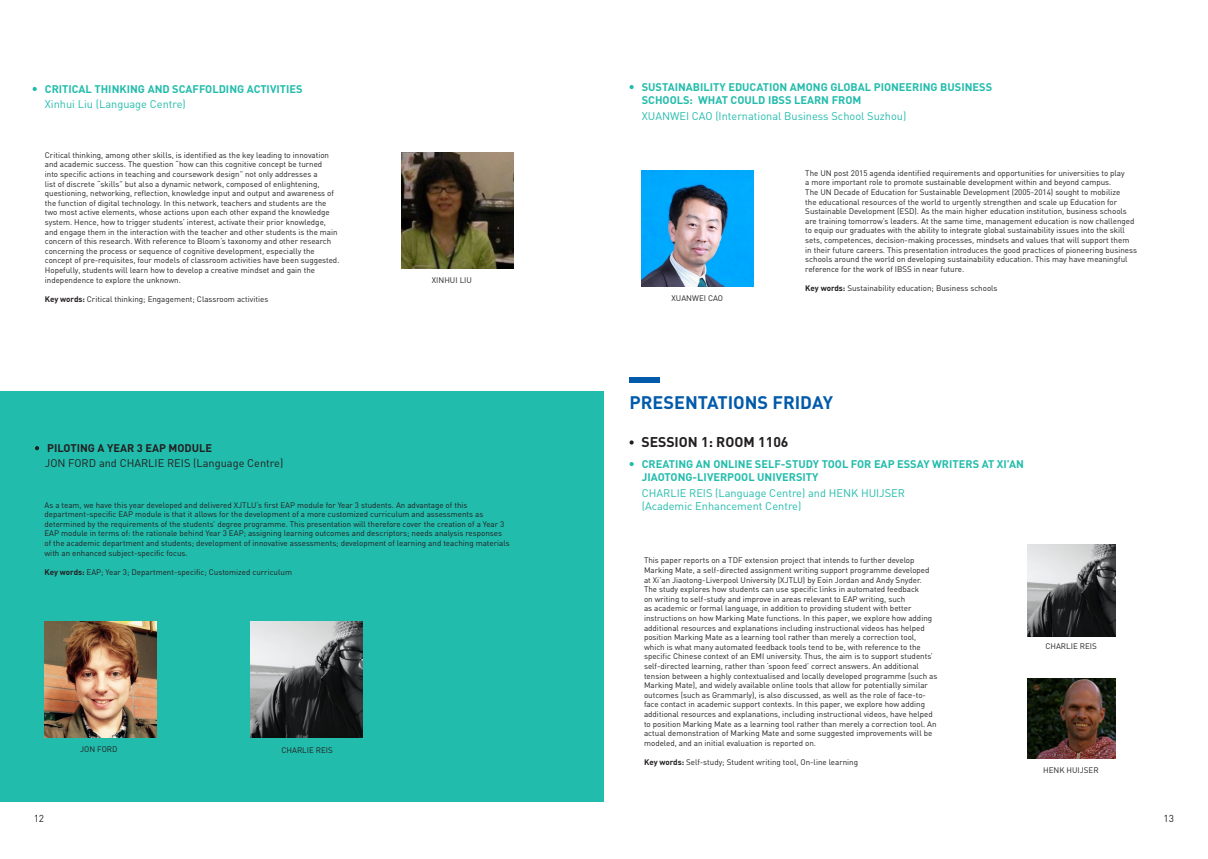
<style>
.page{position:relative;width:1208px;height:859px;background:#fff}
.page>*{position:absolute;margin:0;border:0;box-sizing:border-box;transform-origin:0 0}
.t1{font:700 18px "DIN";color:#015aaa}
.t2{font:700 14px "DIN";color:#231f20}
.t3{font:700 11px/13.2px "DIN";color:#22bcac}
.t4{font:11px/13.2px "DIN";color:#22bcac}
.t5{font:11px "DIN";color:#231f20}
.t6{font:700 11px "DIN";color:#231f20}
.t7{font:10px "DIN";color:#231f20}
.t8{font:8px/9.6px "DIN";color:#231f20}
.s1{font-weight:700}
</style>
<div class="page">
<div style="left:0;top:392px;width:604px;height:410px;background:#22bcac"></div>
<svg style="left:33px;top:87px;width:4px;height:4px"></svg>
<svg style="left:35px;top:446px;width:4px;height:4px"></svg>
<svg style="left:629px;top:85px;width:4px;height:4px"></svg>
<svg style="left:629px;top:440px;width:4px;height:5px"></svg>
<svg style="left:629px;top:462px;width:4px;height:4px"></svg>
<img style="left:401px;top:152px;width:112px;height:117px">
<img style="left:1027px;top:544px;width:89px;height:92px">
<img style="left:1027px;top:678px;width:89px;height:80px">
<img style="left:45px;top:621px;width:111px;height:117px">
<img style="left:642px;top:170px;width:112px;height:117px">
<img style="left:250px;top:621px;width:112px;height:117px">
<div style="left:629px;top:377px;width:31px;height:5px;background:#015aaa"></div>
<h3 class="t3" style="left:45px;top:81px;width:259px">CRITICAL THINKING AND SCAFFOLDING ACTIVITIES</h3>
<h3 class="t4" style="left:45px;top:97px;width:142px">Xinhui Liu (Language Centre)</h3>
<p class="t8" style="left:45px;top:150px;width:296px">Critical thinking, among other skills, is identified as the key leading to innovation and academic success. The question “how can this cognitive concept be turned<br>into specific actions in teaching and coursework design” not only addresses a<br>list of discrete “skills” but also a dynamic network, composed of enlightening, questioning, networking, reflection, knowledge input and output and awareness of the function of digital technology. In this network, teachers and students are the two most active elements, whose actions upon each other expand the knowledge system. Hence, how to trigger students’ interest, activate their prior knowledge, and engage them in the interaction with the teacher and other students is the main concern of this research. With reference to Bloom’s taxonomy and other research concerning the process or sequence of cognitive development, especially the concept of pre-requisites, four models of classroom activities have been suggested.<br>Hopefully, students will learn how to develop a creative mindset and gain the independence to explore the unknown.</p>
<p class="t8" style="left:45px;top:294px;width:225px"><span class="s1">Key words:</span> Critical thinking; Engagement; Classroom activities</p>
<p class="t8" style="left:432px;top:275px;width:42px">XINHUI LIU</p>
<h3 class="t6" style="left:47px;top:440px;width:166px">PILOTING A YEAR 3 EAP MODULE</h3>
<h3 class="t5" style="left:45px;top:456px;width:240px">JON FORD and CHARLIE REIS (Language Centre)</h3>
<p class="t8" style="left:45px;top:500px;width:467px">As a team, we have this year developed and delivered XJTLU’s first EAP module for Year 3 students. An advantage of this department-specific EAP module is that it allows for the development of a more customized curriculum and assessments as determined by the requirements of the students’ degree programme. This presentation will therefore cover the creation of a Year 3<br>EAP module in terms of: the rationale behind Year 3 EAP; assigning learning outcomes and descriptors; needs analysis responses of the academic department and students; development of innovative assessments; development of learning and teaching materials with an enhanced subject-specific focus.</p>
<p class="t8" style="left:45px;top:567px;width:249px"><span class="s1">Key words:</span> EAP; Year 3; Department-specific; Customized curriculum</p>
<p class="t8" style="left:80px;top:744px;width:39px">JON FORD</p>
<p class="t8" style="left:281px;top:745px;width:53px">CHARLIE REIS</p>
<h3 class="t3" style="left:642px;top:80px;width:352px">SUSTAINABILITY EDUCATION AMONG GLOBAL PIONEERING BUSINESS<br>SCHOOLS: WHAT COULD IBSS LEARN FROM</h3>
<h3 class="t4" style="left:642px;top:109px;width:266px">XUANWEI CAO (International Business School Suzhou)</h3>
<p class="t8" style="left:671px;top:293px;width:53px">XUANWEI CAO</p>
<p class="t8" style="left:805px;top:168px;width:333px">The UN post 2015 agenda identified requirements and opportunities for universities to play<br>a more important role to promote sustainable development within and beyond campus.<br>The UN Decade of Education for Sustainable Development (2005-2014) sought to mobilize<br>the educational resources of the world to urgently strengthen and scale up Education for Sustainable Development (ESD). As the main higher education institution, business schools are training tomorrow’s leaders. At the same time, management education is now challenged to equip our graduates with the ability to integrate global sustainability issues into the skill sets, competences, decision-making processes, mindsets and values that will support them in their future careers. This presentation introduces the good practices of pioneering business schools around the world on developing sustainability education. This may have meaningful reference for the work of IBSS in near future.</p>
<p class="t8" style="left:805px;top:283px;width:194px"><span class="s1">Key words:</span> Sustainability education; Business schools</p>
<h1 class="t1" style="left:629px;top:391px;width:205px">PRESENTATIONS FRIDAY</h1>
<h2 class="t2" style="left:641px;top:433px;width:149px">SESSION 1: ROOM 1106</h2>
<h3 class="t3" style="left:642px;top:456px;width:383px">CREATING AN ONLINE SELF-STUDY TOOL FOR EAP ESSAY WRITERS AT XI’AN<br>JIAOTONG-LIVERPOOL UNIVERSITY</h3>
<h3 class="t4" style="left:642px;top:486px;width:265px">CHARLIE REIS (Language Centre) and HENK HUIJSER (Academic Enhancement Centre)</h3>
<p class="t8" style="left:644px;top:555px;width:295px">This paper reports on a TDF extension project that intends to further develop Marking Mate, a self-directed assignment writing support programme developed at Xi’an Jiaotong-Liverpool University (XJTLU) by Eoin Jordan and Andy Snyder.<br>The study explores how students can use specific links in automated feedback<br>on writing to self-study and improve in areas relevant to EAP writing, such<br>as academic or formal language, in addition to providing student with better instructions on how Marking Mate functions. In this paper, we explore how adding additional resources and explanations including instructional videos has helped position Marking Mate as a learning tool rather than merely a correction tool, which is what many automated feedback tools tend to be, with reference to the specific Chinese context of an EMI university. Thus, the aim is to support students’ self-directed learning, rather than ‘spoon feed’ correct answers. An additional tension between a highly contextualised and locally developed programme (such as Marking Mate), and widely available online tools that allow for potentially similar outcomes (such as Grammarly), is also discussed, as well as the role of face-to&shy;face contact in academic support contexts. In this paper, we explore how adding additional resources and explanations, including instructional videos, have helped to position Marking Mate as a learning tool rather than merely a correction tool. An actual demonstration of Marking Mate and some suggested improvements will be modeled, and an initial evaluation is reported on.</p>
<p class="t8" style="left:644px;top:757px;width:216px"><span class="s1">Key words:</span> Self-study; Student writing tool, On-line learning</p>
<p class="t8" style="left:1045px;top:641px;width:53px">CHARLIE REIS</p>
<p class="t8" style="left:1043px;top:765px;width:57px">HENK HUIJSER</p>
<p class="t7" style="left:34px;top:812px;width:12px">12</p>
<p class="t7" style="left:1163px;top:812px;width:12px">13</p>
</div>
